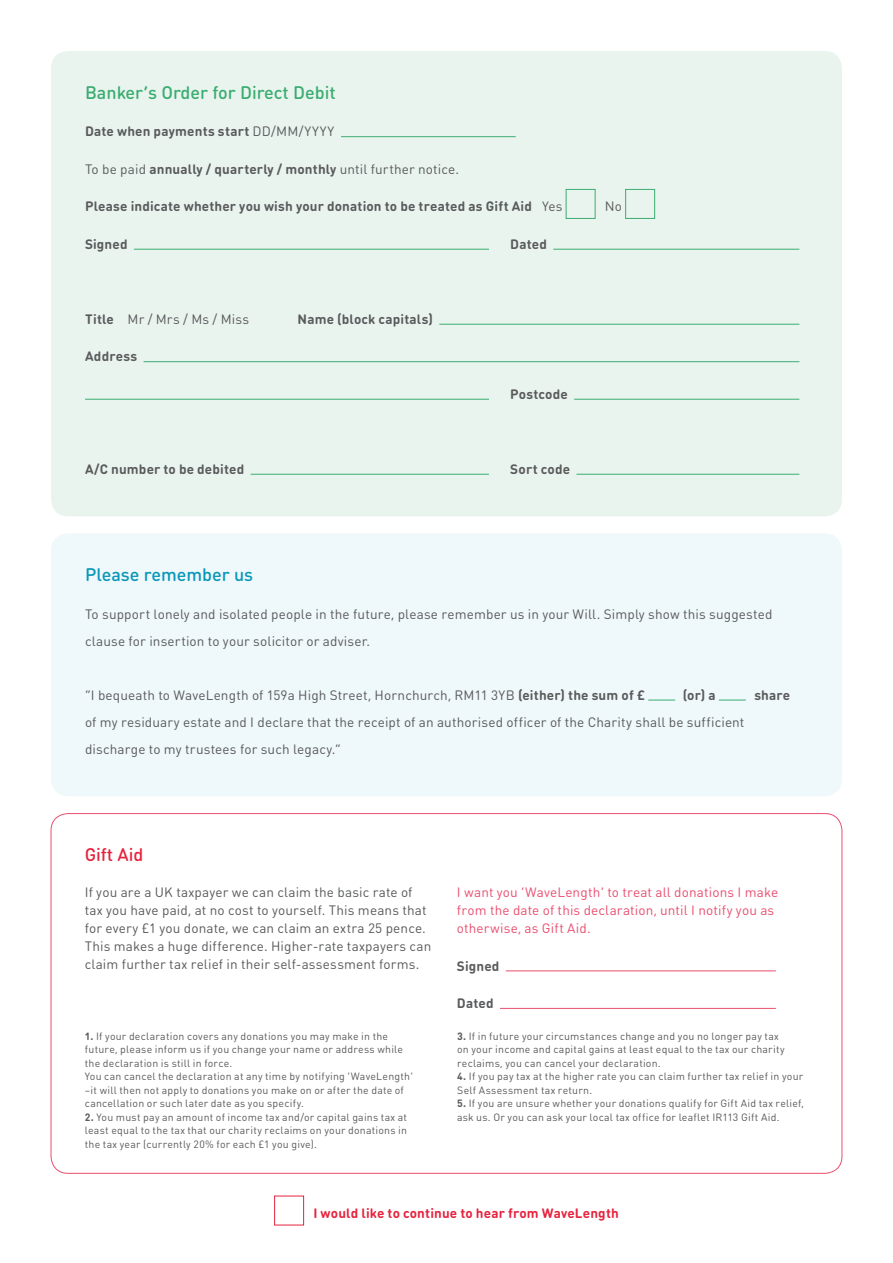
<style>
.page{position:relative;width:893px;height:1263px;background:#fff}
.page>*{position:absolute;margin:0;border:0;box-sizing:border-box;transform-origin:0 0}
.Category_heading{font:500 18px "DIN Round Pro";color:#3bad71}
.Category_heading-2{font:500 18px "DIN Round Pro";color:#0a97b8}
.Category_heading-3{font:500 18px "DIN Round Pro";color:#e6233e}
.Category_heading-4{font:13.5px/27px "DIN Round Pro";letter-spacing:.01em;color:#595a5c}
.Intro_copy{font:13.5px/18px "DIN Round Pro";letter-spacing:.01em;color:#595a5c}
.Form_copy{font:700 13.5px "DIN Round Pro";letter-spacing:.015em;color:#595a5c}
.Intro_copy-2{font:13.5px/18px "DIN Round Pro";letter-spacing:.01em;color:#ea4e6f}
.Form_copy-2{font:13.5px "DIN Round Pro";letter-spacing:.01em;color:#595a5c}
.Intro_copy-3{font:700 13.5px "DIN Round Pro";letter-spacing:.01em;color:#e6233e}
.Category_heading-5{font:700 13.5px "DIN Round Pro";letter-spacing:.015em;color:#595a5c}
.Form_copy-3{font:10.5px/13.5px "DIN Round Pro";letter-spacing:.02em;color:#595a5c}
.s1{font-weight:400}
.s2{font-weight:700}
</style>
<div class="page">
<div style="left:51px;top:51px;width:791px;height:465px;background:#eaf4ef;border-radius:17px"></div>
<div style="left:51px;top:533px;width:791px;height:263px;background:#eff8fa;border-radius:17px"></div>
<hr style="left:341px;top:136px;width:175px;height:1px;background:#3bad71">
<hr style="left:134px;top:249px;width:355px;height:1px;background:#3bad71">
<hr style="left:553px;top:249px;width:246px;height:1px;background:#3bad71">
<hr style="left:439px;top:324px;width:360px;height:1px;background:#3bad71">
<hr style="left:144px;top:361px;width:655px;height:1px;background:#3bad71">
<hr style="left:85px;top:399px;width:404px;height:1px;background:#3bad71">
<hr style="left:574px;top:399px;width:225px;height:1px;background:#3bad71">
<hr style="left:251px;top:474px;width:238px;height:1px;background:#3bad71">
<hr style="left:576px;top:474px;width:223px;height:1px;background:#3bad71">
<div style="left:566px;top:189px;width:29px;height:30px;border:1px solid #3bad71"></div>
<div style="left:625px;top:189px;width:30px;height:30px;border:1px solid #3bad71"></div>
<svg style="left:648px;top:700px;width:27px;height:1px"></svg>
<svg style="left:719px;top:700px;width:27px;height:1px"></svg>
<hr style="left:506px;top:970px;width:270px;height:1px;background:#ea4e6f">
<hr style="left:500px;top:1008px;width:276px;height:1px;background:#ea4e6f">
<div style="left:274px;top:1196px;width:30px;height:29px;border:1px solid #e6233e"></div>
<p class="Category_heading" style="left:85px;top:80px;width:252px">Banker’s Order for Direct Debit</p>
<p class="Form_copy" style="left:85px;top:122px;width:251px">Date when payments start <span class="s1">DD/MM/YYYY</span></p>
<p class="Form_copy-2" style="left:85px;top:160px;width:375px">To be paid <span class="s2">annually / quarterly / monthly</span> until further notice.</p>
<p class="Form_copy" style="left:85px;top:197px;width:479px">Please indicate whether you wish your donation to be treated as Gift Aid <span class="s1">Yes</span></p>
<p class="Form_copy-2" style="left:605px;top:197px;width:19px">No</p>
<p class="Form_copy" style="left:85px;top:235px;width:44px">Signed</p>
<p class="Form_copy" style="left:510px;top:235px;width:38px">Dated</p>
<p class="Form_copy-2" style="left:85px;top:310px;width:166px"><span class="s2">Title</span> Mr / Mrs / Ms / Miss</p>
<p class="Form_copy" style="left:298px;top:310px;width:137px">Name (block capitals)</p>
<p class="Form_copy" style="left:85px;top:347px;width:54px">Address</p>
<p class="Form_copy" style="left:510px;top:385px;width:59px">Postcode</p>
<p class="Form_copy" style="left:85px;top:460px;width:161px">A/C number to be debited</p>
<p class="Form_copy" style="left:510px;top:460px;width:61px">Sort code</p>
<p class="Category_heading-2" style="left:85px;top:562px;width:170px">Please remember us</p>
<p class="Category_heading-4" style="left:85px;top:600px;width:689px">To support lonely and isolated people in the future, please remember us in your Will. Simply show this suggested clause for insertion to your solicitor or adviser.</p>
<p class="Category_heading-4" style="left:85px;top:681px;width:561px">“I bequeath to WaveLength of 159a High Street, Hornchurch, RM11 3YB <span class="s2">(either) the sum of £</span></p>
<p class="Category_heading-5" style="left:683px;top:685px;width:34px">(or) a</p>
<p class="Category_heading-5" style="left:754px;top:685px;width:37px">share</p>
<p class="Category_heading-4" style="left:85px;top:708px;width:661px">of my residuary estate and I declare that the receipt of an authorised officer of the Charity shall be sufficient discharge to my trustees for such legacy.”</p>
<p class="Category_heading-3" style="left:85px;top:842px;width:60px">Gift Aid</p>
<p class="Intro_copy" style="left:85px;top:883px;width:348px">If you are a UK taxpayer we can claim the basic rate of tax you have paid, at no cost to yourself. This means that for every £1 you donate, we can claim an extra 25 pence.<br>This makes a huge difference. Higher-rate taxpayers can claim further tax relief in their self-assessment forms.</p>
<p class="Intro_copy-2" style="left:457px;top:883px;width:323px">I want you ‘WaveLength’ to treat all donations I make from the date of this declaration, until I notify you as otherwise, as Gift Aid.</p>
<p class="Form_copy" style="left:457px;top:956px;width:44px">Signed</p>
<p class="Form_copy" style="left:457px;top:994px;width:38px">Dated</p>
<p class="Form_copy-3" style="left:85px;top:1029px;width:320px"><span class="s2">1.</span> If your declaration covers any donations you may make in the future, please inform us if you change your name or address while the declaration is still in force.</p>
<p class="Form_copy-3" style="left:85px;top:1069px;width:330px">You can cancel the declaration at any time by notifying ‘WaveLength’ –it will then not apply to donations you make on or after the date of cancellation or such later date as you specify.</p>
<p class="Form_copy-3" style="left:85px;top:1110px;width:324px;text-align:justify"><span class="s2">2.</span> You must pay an amount of income tax and/or capital gains tax at least equal to the tax that our charity reclaims on your donations in the tax year (currently 20% for each £1 you give).</p>
<p class="Form_copy-3" style="left:457px;top:1029px;width:329px"><span class="s2">3.</span> If in future your circumstances change and you no longer pay tax on your income and capital gains at least equal to the tax our charity reclaims, you can cancel your declaration.</p>
<p class="Form_copy-3" style="left:457px;top:1069px;width:348px"><span class="s2">4.</span> If you pay tax at the higher rate you can claim further tax relief in your<br>Self Assessment tax return.</p>
<p class="Form_copy-3" style="left:457px;top:1096px;width:348px"><span class="s2">5.</span> If you are unsure whether your donations qualify for Gift Aid tax relief, ask us. Or you can ask your local tax office for leaflet IR113 Gift Aid.</p>
<p class="Intro_copy-3" style="left:313px;top:1203px;width:307px">I would like to continue to hear from WaveLength</p>
</div>
